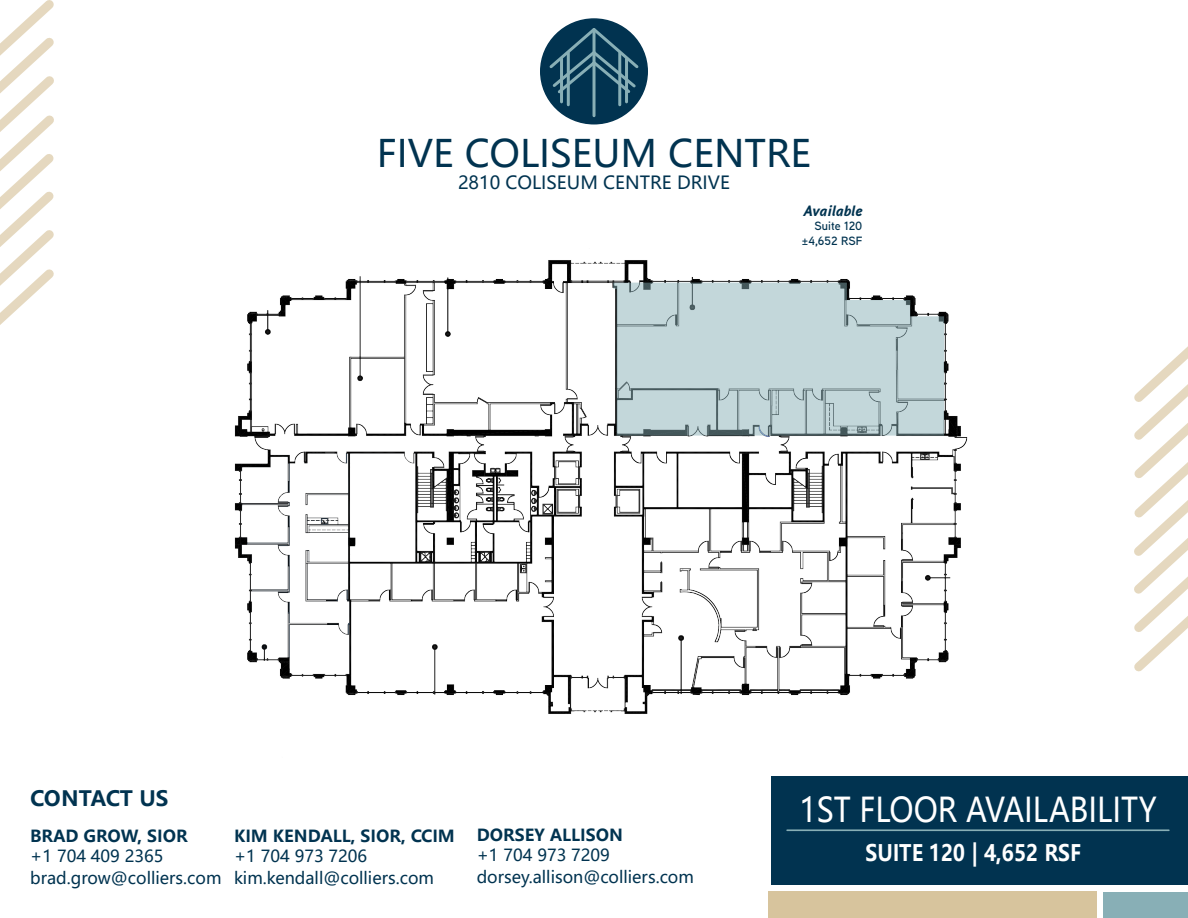
<style>
.page{position:relative;width:1188px;height:918px;background:#fff}
.page>*{position:absolute;margin:0;border:0;box-sizing:border-box;transform-origin:0 0}
.t1{font:37.5px "Microsoft Ya Hei";color:#013350}
.t2{font:33.9px "Microsoft Ya Hei";color:#fff;scale:.88 1}
.t3{font:700 22.5px "Microsoft Ya Hei";color:#fff;scale:.88 1}
.t4{font:700 21px "Microsoft Ya Hei";color:#013350}
.t5{font:18px "Microsoft Ya Hei";color:#013350}
.t6{font:16.5px/21.6px "Microsoft Ya Hei";color:#013350}
.t7{font:700 16.5px "Microsoft Ya Hei";color:#013350}
.t8{font:italic 900 15px "Aaux Next";color:#013350}
.t9{font:600 12px "Aaux Next";color:#013350}
</style>
<div class="page">
<svg style="left:0;top:0;width:54px;height:325px"></svg>
<svg style="left:1134px;top:346px;width:54px;height:326px"></svg>
<div style="left:541px;top:19px;width:106px;height:105px;background:#013350;border-radius:50%"></div>
<div style="left:540px;top:18px;width:108px;height:106px;border:2px solid #013350;border-radius:50%"></div>
<hr style="left:593px;top:30px;width:3px;height:86px;background:#88afb6">
<hr style="left:618px;top:53px;width:3px;height:52px;background:#88afb6">
<hr style="left:625px;top:59px;width:3px;height:43px;background:#88afb6">
<hr style="left:567px;top:53px;width:3px;height:52px;background:#88afb6">
<hr style="left:560px;top:59px;width:3px;height:43px;background:#88afb6">
<svg style="left:547px;top:25px;width:94px;height:71px"></svg>
<div style="left:1103px;top:892px;width:85px;height:26px;background:#88afb6"></div>
<div style="left:771px;top:776px;width:417px;height:109px;background:#013350"></div>
<div style="left:769px;top:891px;width:328px;height:27px;background:#d7c49d"></div>
<hr style="left:787px;top:829px;width:382px;height:2px;background:#88afb6">
<img style="left:234px;top:260px;width:734px;height:454px">
<svg style="left:613px;top:283px;width:331px;height:153px;fill:#c3d7da"></svg>
<h1 class="t1" style="left:377px;top:128px;width:436px">FIVE COLISEUM CENTRE</h1>
<p class="t5" style="left:458px;top:170px;width:273px">2810 COLISEUM CENTRE DRIVE</p>
<p class="t8" style="left:803px;top:200px;width:61px">Available</p>
<p class="t9" style="left:815px;top:218px;width:49px">Suite 120</p>
<p class="t9" style="left:802px;top:232px;width:62px">±4,652 RSF</p>
<p class="t4" style="left:30px;top:783px;width:140px">CONTACT US</p>
<p class="t7" style="left:30px;top:825px;width:159px">BRAD GROW, SIOR</p>
<p class="t6" style="left:30px;top:845px;width:193px">+1 704 409 2365 brad.grow@colliers.com</p>
<p class="t7" style="left:234px;top:825px;width:222px">KIM KENDALL, SIOR, CCIM</p>
<p class="t6" style="left:234px;top:845px;width:135px">+1 704 973 7206</p>
<p class="t6" style="left:234px;top:866px;width:201px">kim.kendall@colliers.com</p>
<p class="t7" style="left:477px;top:824px;width:148px">DORSEY ALLISON</p>
<p class="t6" style="left:477px;top:844px;width:135px">+1 704 973 7209</p>
<p class="t6" style="left:477px;top:866px;width:219px">dorsey.allison@colliers.com</p>
<p class="t2" style="left:799px;top:787px;width:408px">1ST FLOOR AVAILABILITY</p>
<p class="t3" style="left:865px;top:837px;width:247px">SUITE 120 | 4,652 RSF</p>
</div>
